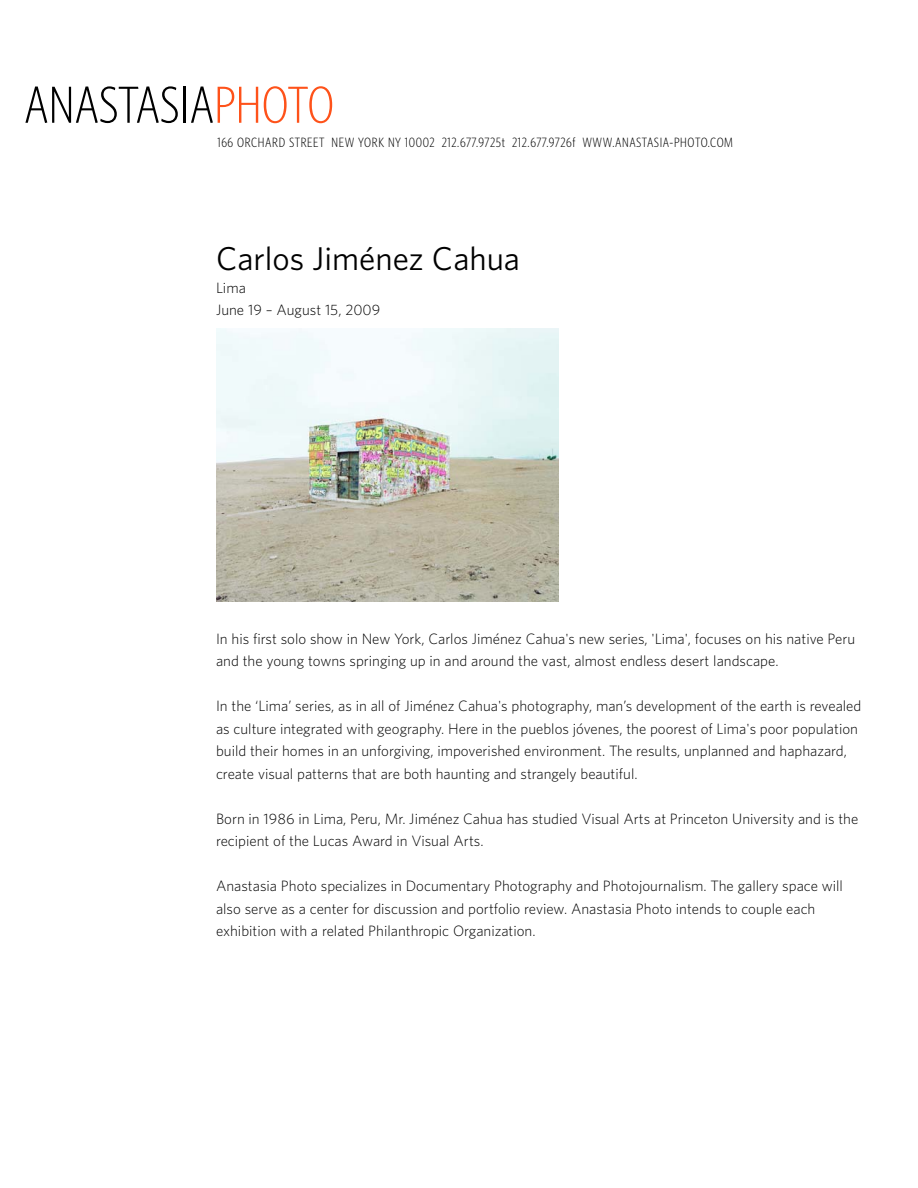
<style>
.page{position:relative;width:918px;height:1188px;background:#fff}
.page>*{position:absolute;margin:0;border:0;box-sizing:border-box;transform-origin:0 0}
.t1{font:300 52.2px "Whitney Condensed";color:#000}
.t2{font:33px "Whitney";color:#000}
.t3{font:300 15px/22.5px "Whitney";color:#000}
.t4{font:300 13.5px "Whitney Condensed";letter-spacing:.045em;color:#000}
.s1{color:#fe521a}
</style>
<div class="page">
<img style="left:216px;top:328px;width:343px;height:273px">
<h1 class="t1" style="left:24px;top:87px;width:312px">ANASTASIA<span class="s1">PHOTO</span></h1>
<p class="t4" style="left:218px;top:138px;width:517px">166 ORCHARD STREET NEW YORK NY 10002 212.677.9725t 212.677.9726f WWW.ANASTASIA-PHOTO.COM</p>
<h2 class="t2" style="left:216px;top:247px;width:306px">Carlos Jiménez Cahua</h2>
<p class="t3" style="left:216px;top:278px;width:166px">Lima<br>June 19 – August 15, 2009</p>
<p class="t3" style="left:216px;top:629px;width:641px">In his first solo show in New York, Carlos Jiménez Cahua's new series, 'Lima', focuses on his native Peru and the young towns springing up in and around the vast, almost endless desert landscape.</p>
<p class="t3" style="left:216px;top:696px;width:647px">In the ‘Lima’ series, as in all of Jiménez Cahua's photography, man’s development of the earth is revealed as culture integrated with geography. Here in the pueblos jóvenes, the poorest of Lima's poor population build their homes in an unforgiving, impoverished environment. The results, unplanned and haphazard, create visual patterns that are both haunting and strangely beautiful.</p>
<p class="t3" style="left:216px;top:809px;width:644px">Born in 1986 in Lima, Peru, Mr. Jiménez Cahua has studied Visual Arts at Princeton University and is the recipient of the Lucas Award in Visual Arts.</p>
<p class="t3" style="left:216px;top:876px;width:628px">Anastasia Photo specializes in Documentary Photography and Photojournalism. The gallery space will also serve as a center for discussion and portfolio review. Anastasia Photo intends to couple each exhibition with a related Philanthropic Organization.</p>
</div>
